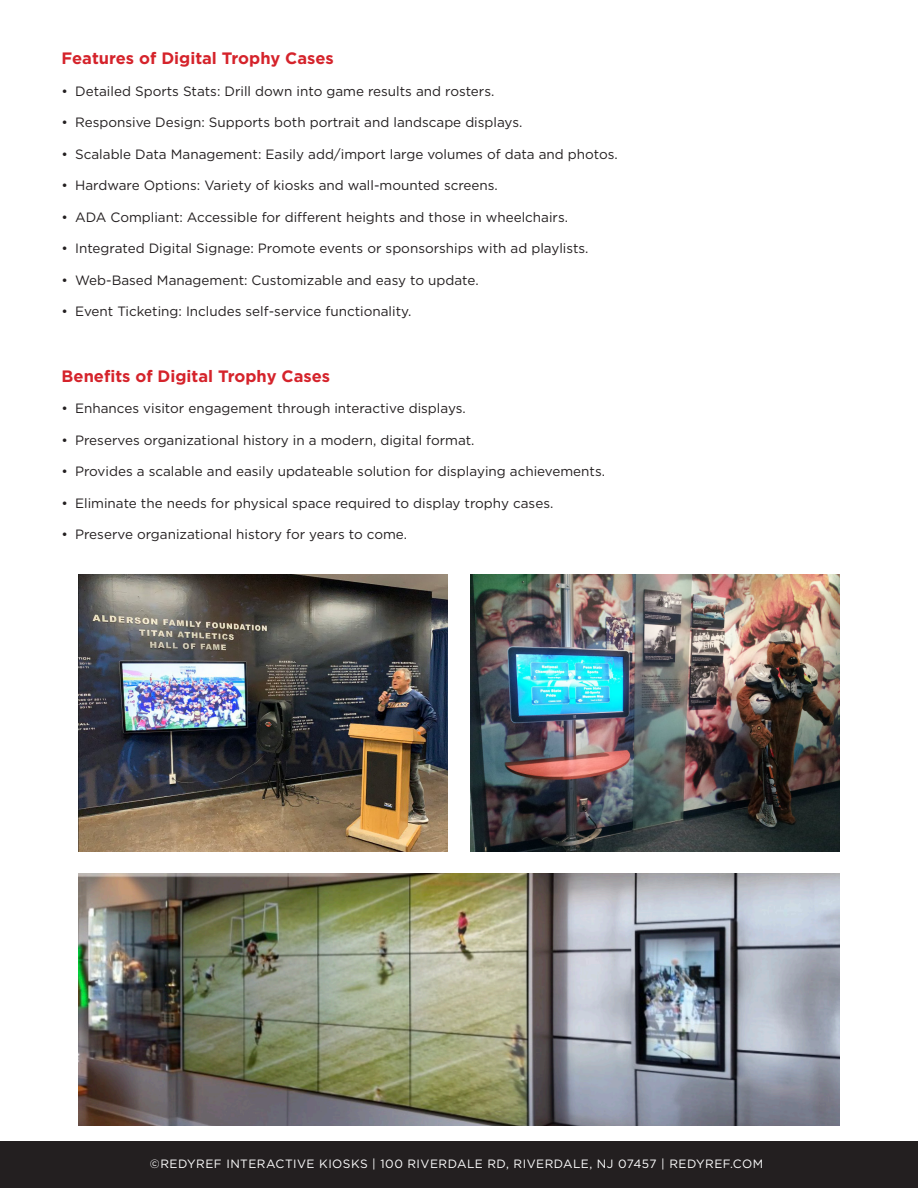
<style>
.page{position:relative;width:918px;height:1188px;background:#fff}
.page>*{position:absolute;margin:0;border:0;box-sizing:border-box;transform-origin:0 0}
.t1{font:700 16.5px "Gotham";color:#d5232b}
.t2{font:13.5px "Gotham";color:#231f20}
.t3{font:12px "Gotham";letter-spacing:.04em;color:#fff}
</style>
<div class="page">
<div style="left:0;top:1142px;width:918px;height:46px;background:#231f20"></div>
<img style="left:78px;top:575px;width:369px;height:277px">
<img style="left:471px;top:575px;width:369px;height:276px">
<img style="left:78px;top:873px;width:762px;height:253px">
<p class="t1" style="left:62px;top:48px;width:274px">Features of Digital Trophy Cases</p>
<p class="t2" style="left:62px;top:82px;width:434px">• Detailed Sports Stats: Drill down into game results and rosters.</p>
<p class="t2" style="left:62px;top:114px;width:462px">• Responsive Design: Supports both portrait and landscape displays.</p>
<p class="t2" style="left:62px;top:145px;width:558px">• Scalable Data Management: Easily add/import large volumes of data and photos.</p>
<p class="t2" style="left:62px;top:177px;width:438px">• Hardware Options: Variety of kiosks and wall-mounted screens.</p>
<p class="t2" style="left:62px;top:208px;width:508px">• ADA Compliant: Accessible for different heights and those in wheelchairs.</p>
<p class="t2" style="left:62px;top:240px;width:528px">• Integrated Digital Signage: Promote events or sponsorships with ad playlists.</p>
<p class="t2" style="left:62px;top:271px;width:419px">• Web-Based Management: Customizable and easy to update.</p>
<p class="t2" style="left:62px;top:303px;width:351px">• Event Ticketing: Includes self-service functionality.</p>
<p class="t1" style="left:62px;top:365px;width:270px">Benefits of Digital Trophy Cases</p>
<p class="t2" style="left:62px;top:400px;width:406px">• Enhances visitor engagement through interactive displays.</p>
<p class="t2" style="left:62px;top:431px;width:414px">• Preserves organizational history in a modern, digital format.</p>
<p class="t2" style="left:62px;top:463px;width:545px">• Provides a scalable and easily updateable solution for displaying achievements.</p>
<p class="t2" style="left:62px;top:494px;width:493px">• Eliminate the needs for physical space required to display trophy cases.</p>
<p class="t2" style="left:62px;top:526px;width:347px">• Preserve organizational history for years to come.</p>
<p class="t3" style="left:150px;top:1156px;width:615px">©REDYREF INTERACTIVE KIOSKS | 100 RIVERDALE RD, RIVERDALE, NJ 07457 | REDYREF.COM</p>
</div>
